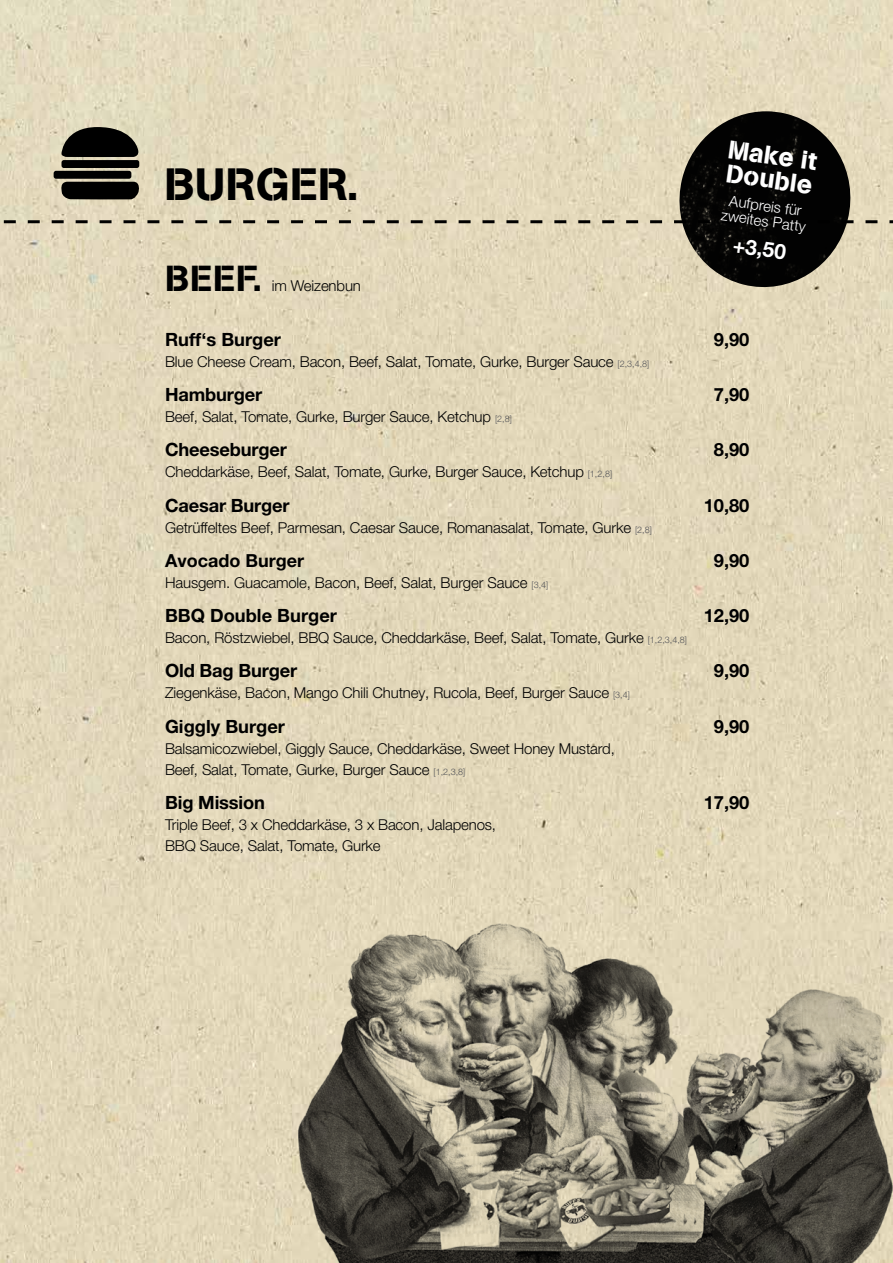
<style>
.page{position:relative;width:893px;height:1263px;background:#fff}
.page>*{position:absolute;margin:0;border:0;box-sizing:border-box;transform-origin:0 0}
.t1{font:45px "AG Book Stencil";color:#000}
.t2{font:36px "AG Book Stencil";color:#000}
.t3{font:25.5px/24px "AG Book Stencil";color:#fff}
.t4{font:700 21px "Helvetica Neue LT Pro";color:#fff}
.t5{font:700 18.3px "Helvetica Neue LT Pro";letter-spacing:-.01em;color:#000}
.t6{font:700 18px "Helvetica Neue LT Pro";color:#000}
.t7{font:300 15px/21px "Helvetica Neue LT Pro";letter-spacing:-.01em;color:#000}
.t8{font:300 15px/15px "Helvetica Neue LT Pro";color:#fff;text-align:center}
.s1{font-size:9px;color:#55565a}
</style>
<div class="page">
<img style="left:0;top:0;width:893px;height:1263px">
<div style="left:62px;top:160px;width:77px;height:8px;background:#000;border-radius:2px"></div>
<div style="left:54px;top:171px;width:77px;height:8px;background:#000;border-radius:2px"></div>
<svg style="left:62px;top:127px;width:77px;height:30px;background:#2b2a24"></svg>
<svg style="left:60px;top:182px;width:79px;height:17px"></svg>
<svg style="left:0;top:220px;width:893px;height:3px;background:#7b7565"></svg>
<img style="left:268px;top:846px;width:625px;height:417px">
<img style="left:670px;top:111px;width:189px;height:185px">
<h1 class="t1" style="left:164px;top:157px;width:62px">BURGER</h1>
<h1 class="t1" style="left:347px;top:157px;width:13px">.</h1>
<h2 class="t2" style="left:165px;top:257px;width:98px">BEEF.</h2>
<p class="t7" style="left:272px;top:275px;width:91px">im Weizenbun</p>
<p class="t5" style="left:165px;top:328px;width:117px">Ruff‘s Burger</p>
<p class="t7" style="left:165px;top:350px;width:486px">Blue Cheese Cream, Bacon, Beef, Salat, Tomate, Gurke, Burger Sauce <span class="s1">[2,3,4,8]</span></p>
<p class="t5" style="left:165px;top:383px;width:99px">Hamburger</p>
<p class="t7" style="left:165px;top:406px;width:348px">Beef, Salat, Tomate, Gurke, Burger Sauce, Ketchup <span class="s1">[2,8]</span></p>
<p class="t5" style="left:165px;top:438px;width:123px">Cheeseburger</p>
<p class="t7" style="left:165px;top:461px;width:449px">Cheddarkäse, Beef, Salat, Tomate, Gurke, Burger Sauce, Ketchup <span class="s1">[1,2,8]</span></p>
<p class="t5" style="left:165px;top:494px;width:126px">Caesar Burger</p>
<p class="t7" style="left:165px;top:516px;width:488px">Getrüffeltes Beef, Parmesan, Caesar Sauce, Romanasalat, Tomate, Gurke <span class="s1">[2,8]</span></p>
<p class="t6" style="left:165px;top:549px;width:141px">Avocado Burger</p>
<p class="t7" style="left:165px;top:571px;width:385px">Hausgem. Guacamole, Bacon, Beef, Salat, Burger Sauce <span class="s1">[3,4]</span></p>
<p class="t5" style="left:165px;top:604px;width:173px">BBQ Double Burger</p>
<p class="t7" style="left:165px;top:627px;width:523px">Bacon, Röstzwiebel, BBQ Sauce, Cheddarkäse, Beef, Salat, Tomate, Gurke <span class="s1">[1,2,3,4,8]</span></p>
<p class="t5" style="left:165px;top:659px;width:134px">Old Bag Burger</p>
<p class="t7" style="left:165px;top:682px;width:466px">Ziegenkäse, Bacon, Mango Chili Chutney, Rucola, Beef, Burger Sauce <span class="s1">[3,4]</span></p>
<p class="t5" style="left:165px;top:715px;width:121px">Giggly Burger</p>
<p class="t7" style="left:165px;top:737px;width:451px">Balsamicozwiebel, Giggly Sauce, Cheddarkäse, Sweet Honey Mustard,<br>Beef, Salat, Tomate, Gurke, Burger Sauce <span class="s1">[1,2,3,8]</span></p>
<p class="t5" style="left:165px;top:791px;width:101px">Big Mission</p>
<p class="t7" style="left:165px;top:814px;width:332px">Triple Beef, 3 x Cheddarkäse, 3 x Bacon, Jalapenos,<br>BBQ Sauce, Salat, Tomate, Gurke</p>
<h3 class="t3" style="left:730px;top:137px;width:91px;rotate:8deg">MAKE IT<br>DOUBLE</h3>
<p class="t8" style="left:724px;top:192px;width:87px;rotate:8deg">Aufpreis für zweites Patty</p>
<h3 class="t4" style="left:735px;top:232px;width:55px;rotate:8deg">+3,50</h3>
<p class="t5" style="left:714px;top:328px;width:37px">9,90</p>
<p class="t5" style="left:714px;top:383px;width:37px">7,90</p>
<p class="t5" style="left:714px;top:438px;width:37px">8,90</p>
<p class="t5" style="left:704px;top:494px;width:47px">10,80</p>
<p class="t5" style="left:714px;top:549px;width:37px">9,90</p>
<p class="t5" style="left:704px;top:604px;width:47px">12,90</p>
<p class="t5" style="left:714px;top:659px;width:37px">9,90</p>
<p class="t5" style="left:714px;top:715px;width:37px">9,90</p>
<p class="t5" style="left:704px;top:791px;width:47px">17,90</p>
</div>
